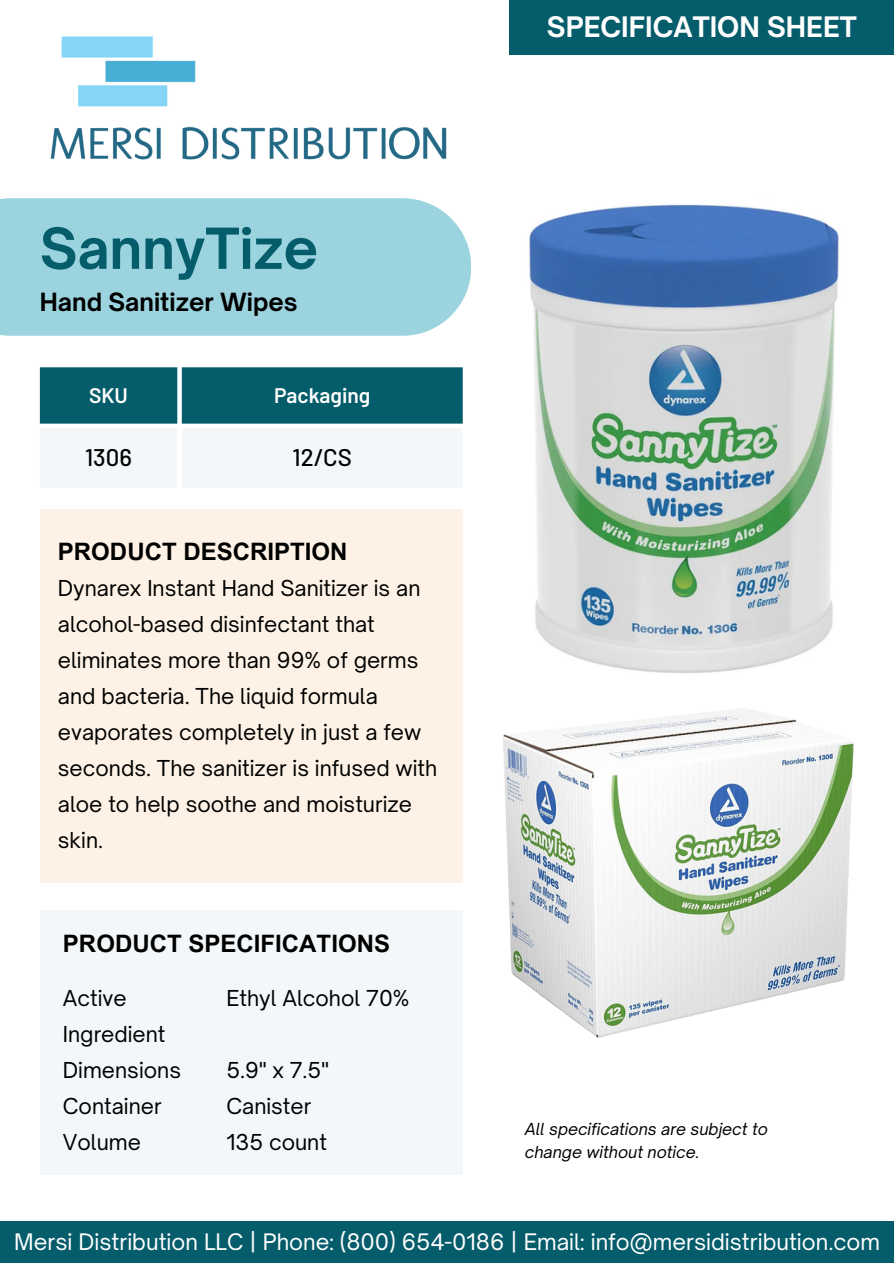
<style>
.page{position:relative;width:894px;height:1264px;background:#fff}
.page>*{position:absolute;margin:0;border:0;box-sizing:border-box;transform-origin:0 0}
.t1{font:700 54px "Open Sauce One";color:#055c6a}
.t2{font:700 27px "Open Sauce One";color:#fff}
.t3{font:700 24px "Arial MT Pro";color:#000}
.t4{font:700 24px "Open Sauce One";color:#000}
.t5{font:500 24px "Barlow";color:#000}
.t6{font:21.75px "Open Sauce One";color:#fff}
.t7{font:21px/36px "Open Sauce One";color:#000}
.t8{font:600 21px "Barlow";color:#fff}
.t9{font:italic 15.9px/23.7px "Open Sauce One";color:#000}
</style>
<div class="page">
<img style="left:50px;top:36px;width:397px;height:124px">
<div style="left:509px;top:0;width:384px;height:54px;background:#055c6a"></div>
<div style="left:0;top:1220px;width:892px;height:42px;background:#055c6a"></div>
<div style="left:0;top:198px;width:471px;height:138px;background:#9bd4de"></div>
<svg style="left:40px;top:367px;width:422px;height:121px"></svg>
<div style="left:40px;top:510px;width:422px;height:372px;background:#fdf2e5"></div>
<div style="left:40px;top:910px;width:422px;height:264px;background:#f3f7f9"></div>
<img style="left:529px;top:204px;width:310px;height:454px">
<img style="left:462px;top:658px;width:392px;height:423px">
<p class="t1" style="left:40px;top:215px;width:280px">SannyTize</p>
<p class="t4" style="left:40px;top:286px;width:259px">Hand Sanitizer Wipes</p>
<p class="t8" style="left:89px;top:382px;width:40px">SKU</p>
<p class="t8" style="left:274px;top:382px;width:98px">Packaging</p>
<p class="t5" style="left:85px;top:442px;width:48px">1306</p>
<p class="t5" style="left:292px;top:442px;width:61px">12/CS</p>
<p class="t3" style="left:58px;top:542px;width:291px">PRODUCT DESCRIPTION</p>
<p class="t7" style="left:58px;top:570px;width:381px">Dynarex Instant Hand Sanitizer is an alcohol-based disinfectant that eliminates more than 99% of germs and bacteria. The liquid formula evaporates completely in just a few seconds. The sanitizer is infused with aloe to help soothe and moisturize skin.</p>
<p class="t2" style="left:546px;top:10px;width:311px">SPECIFICATION SHEET</p>
<p class="t3" style="left:63px;top:934px;width:328px">PRODUCT SPECIFICATIONS</p>
<p class="t7" style="left:63px;top:979px;width:104px">Active<br>Ingredient</p>
<p class="t7" style="left:63px;top:1051px;width:120px">Dimensions</p>
<p class="t7" style="left:63px;top:1087px;width:100px">Container</p>
<p class="t7" style="left:63px;top:1123px;width:80px">Volume</p>
<p class="t7" style="left:226px;top:979px;width:184px">Ethyl Alcohol 70%</p>
<p class="t7" style="left:226px;top:1051px;width:104px">5.9" x 7.5"</p>
<p class="t7" style="left:226px;top:1087px;width:86px">Canister</p>
<p class="t7" style="left:226px;top:1123px;width:102px">135 count</p>
<p class="t9" style="left:524px;top:1116px;width:244px">All specifications are subject to change without notice.</p>
<p class="t6" style="left:14px;top:1228px;width:867px">Mersi Distribution LLC | Phone: (800) 654-0186 | Email: info@mersidistribution.com</p>
</div>
